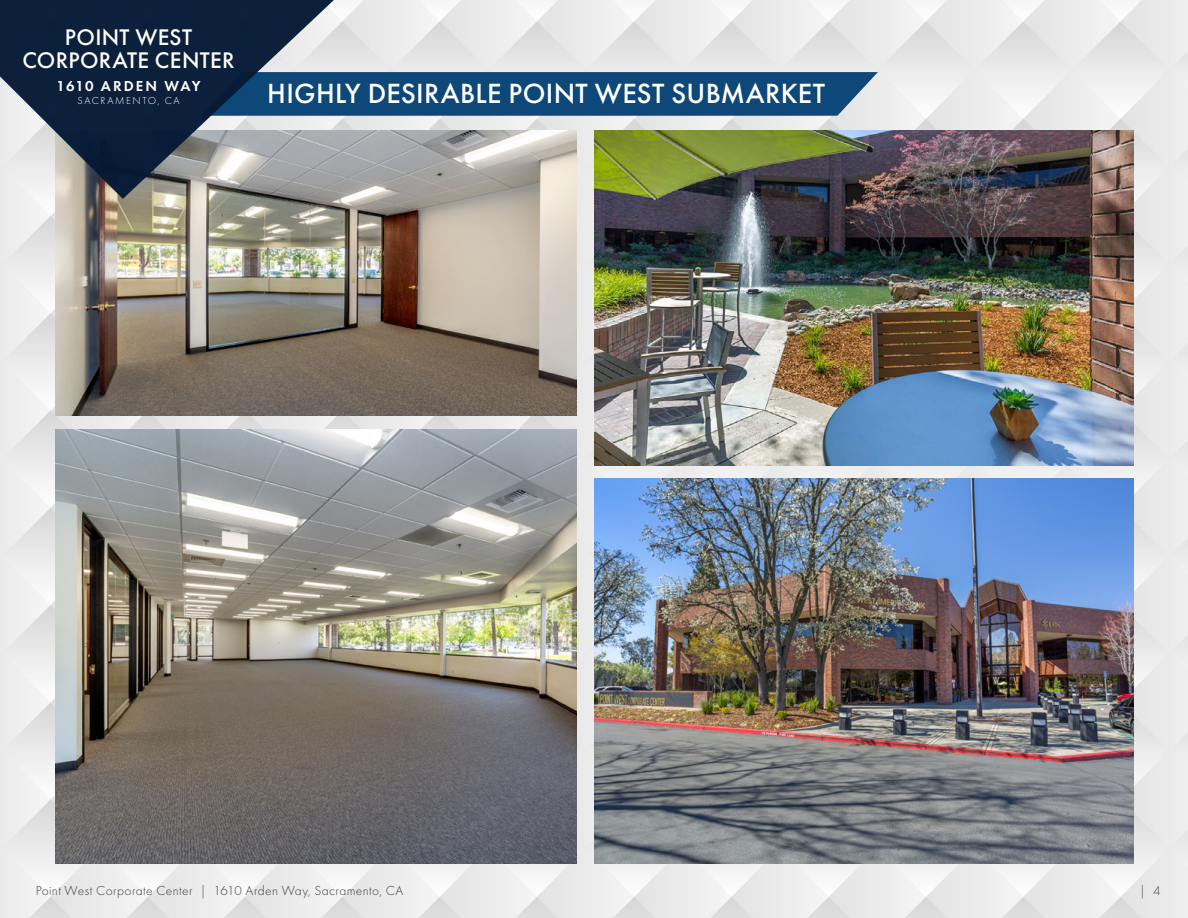
<style>
.page{position:relative;width:1188px;height:918px;background:#fff}
.page>*{position:absolute;margin:0;border:0;box-sizing:border-box;transform-origin:0 0}
.t1{font:500 28.8px "Futura PT";letter-spacing:.01em;color:#fff}
.t2{font:500 23.4px/22.6px "Futura PT";letter-spacing:.015em;color:#fff;text-align:center}
.t3{font:600 15px "Futura PT";letter-spacing:.09em;color:#fff}
.t4{font:300 13.5px "Futura PT";letter-spacing:.03em;color:#414042}
.t5{font:300 10.5px "Futura PT";letter-spacing:.15em;color:#fff}
</style>
<div class="page">
<img style="left:0;top:0;width:1188px;height:918px">
<img style="left:56px;top:131px;width:521px;height:285px">
<img style="left:55px;top:430px;width:522px;height:434px">
<img style="left:594px;top:478px;width:540px;height:386px">
<img style="left:594px;top:131px;width:540px;height:334px">
<svg style="left:334px;top:68px;width:544px;height:48px;background:#285c86"></svg>
<svg style="left:0;top:0;width:334px;height:199px;background:#4d5c6e"></svg>
<h2 class="t2" style="left:22px;top:26px;width:214px">POINT WEST<br>CORPORATE CENTER</h2>
<p class="t3" style="left:57px;top:77px;width:146px">1610 ARDEN WAY</p>
<p class="t5" style="left:77px;top:95px;width:104px">SACRAMENTO, CA</p>
<h1 class="t1" style="left:361px;top:72px;width:205px">AMENITIES MAP</h1>
<h1 class="t1" style="left:267px;top:76px;width:560px">HIGHLY DESIRABLE POINT WEST SUBMARKET</h1>
<p class="t4" style="left:36px;top:882px;width:369px">Point West Corporate Center | 1610 Arden Way, Sacramento, CA</p>
<p class="t4" style="left:1139px;top:882px;width:23px">| 4</p>
</div>
